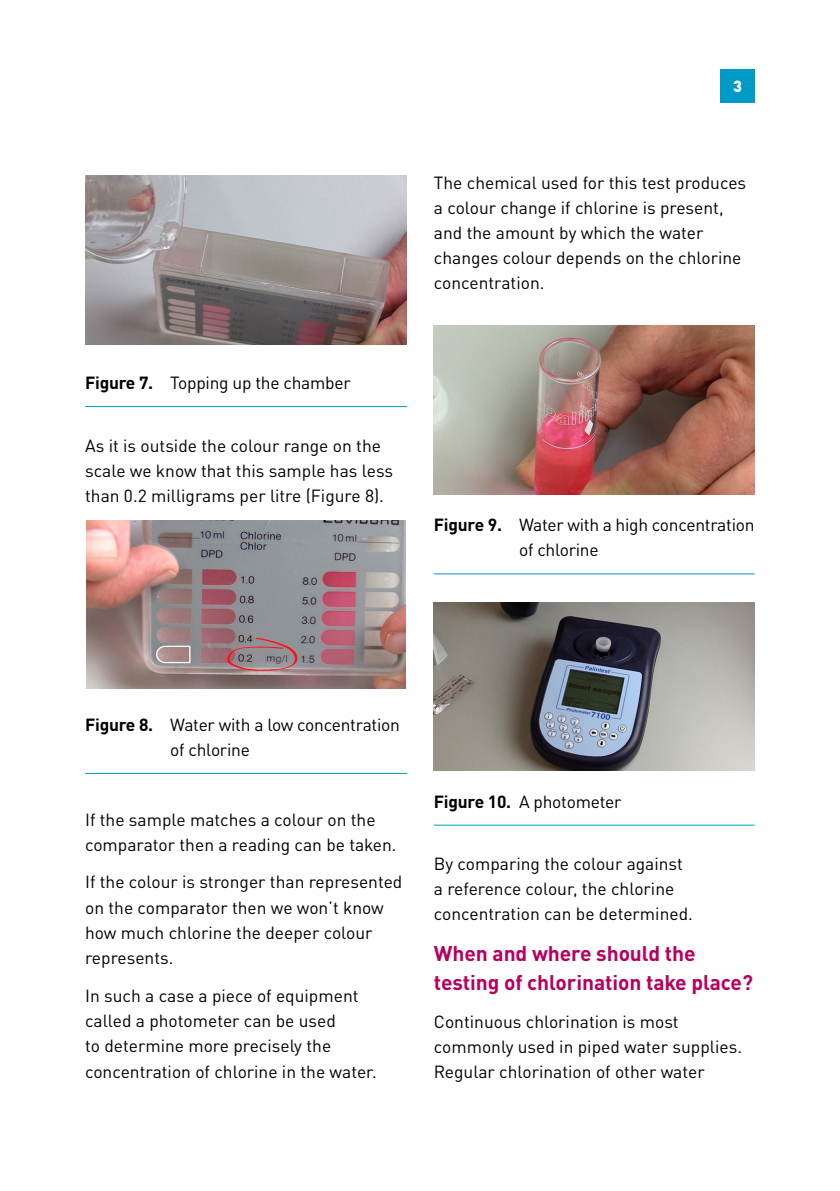
<style>
.page{position:relative;width:840px;height:1191px;background:#fff}
.page>*{position:absolute;margin:0;border:0;box-sizing:border-box;transform-origin:0 0}
.t1{font:700 21px/29px "DINOT";letter-spacing:-.005em;color:#b6005d}
.t2{font:17.4px/25.2px "DINOT";color:#000}
.t3{font:900 16px "DINOT";color:#fff}
.s1{font-weight:700}
</style>
<div class="page">
<div style="left:720px;top:69px;width:34px;height:34px;background:#009ac7"></div>
<hr style="left:85px;top:406px;width:322px;height:1px;background:#009ac7">
<hr style="left:85px;top:773px;width:322px;height:1px;background:#009ac7">
<img style="left:86px;top:176px;width:320px;height:168px">
<img style="left:86px;top:520px;width:319px;height:168px">
<hr style="left:433px;top:573px;width:321px;height:1px;background:#009ac7">
<hr style="left:433px;top:824px;width:321px;height:1px;background:#009ac7">
<img style="left:433px;top:326px;width:321px;height:168px">
<img style="left:433px;top:602px;width:321px;height:168px">
<p class="t2" style="left:85px;top:370px;width:267px"><span class="s1">Figure 7.</span> Topping up the chamber</p>
<p class="t2" style="left:85px;top:432px;width:309px">As it is outside the colour range on the scale we know that this sample has less than 0.2 milligrams per litre (Figure 8).</p>
<p class="t3" style="left:732px;top:76px;width:10px">3</p>
<p class="t2" style="left:433px;top:170px;width:313px">The chemical used for this test produces a colour change if chlorine is present, and the amount by which the water changes colour depends on the chlorine concentration.</p>
<p class="t2" style="left:518px;top:512px;width:237px;text-indent:-85px"><span class="s1">Figure 9.</span> Water with a high concentration of chlorine</p>
<p class="t2" style="left:170px;top:711px;width:231px;text-indent:-85px"><span class="s1">Figure 8.</span> Water with a low concentration of chlorine</p>
<p class="t2" style="left:85px;top:806px;width:313px">If the sample matches a colour on the comparator then a reading can be taken.</p>
<p class="t2" style="left:85px;top:869px;width:318px">If the colour is stronger than represented on the comparator then we won’t know how much chlorine the deeper colour represents.</p>
<p class="t2" style="left:85px;top:982px;width:293px">In such a case a piece of equipment called a photometer can be used<br>to determine more precisely the concentration of chlorine in the water.</p>
<p class="t2" style="left:433px;top:788px;width:189px"><span class="s1">Figure 10.</span> A photometer</p>
<p class="t2" style="left:433px;top:850px;width:260px">By comparing the colour against a reference colour, the chlorine concentration can be determined.</p>
<p class="t1" style="left:433px;top:938px;width:320px">When and where should the testing of chlorination take place?</p>
<p class="t2" style="left:433px;top:1008px;width:309px">Continuous chlorination is most commonly used in piped water supplies.<br>Regular chlorination of other water</p>
</div>
